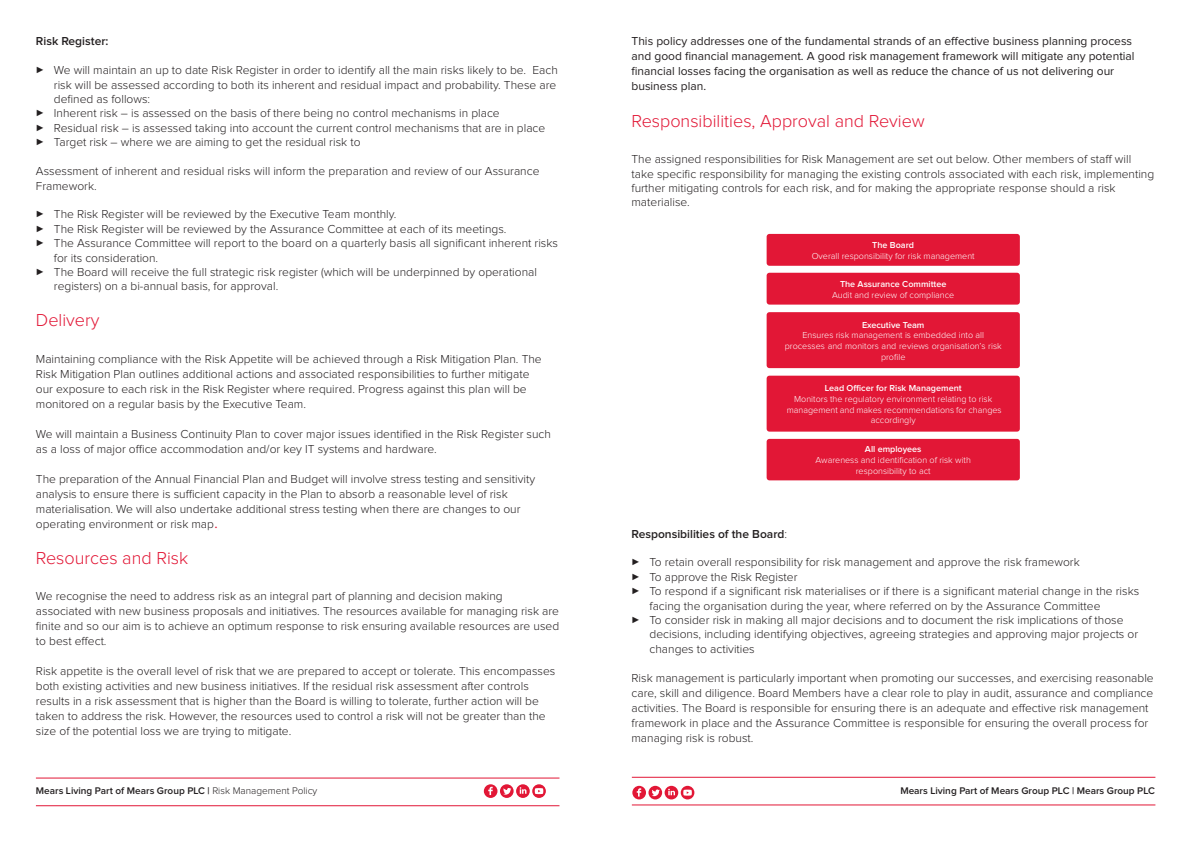
<style>
.page{position:relative;width:1191px;height:842px;background:#fff}
.page>*{position:absolute;margin:0;border:0;box-sizing:border-box;transform-origin:0 0}
.t1{font:300 18px "Proxima Nova";color:#e21736}
.t2{font:300 12px/15px "Proxima Nova";color:#231f20}
.t3{font:12px/15px "Proxima Nova";color:#231f20}
.t4{font:600 12px "Proxima Nova";color:#231f20}
.t5{font:600 10px "Proxima Nova";color:#231f20}
.t6{font:300 9px/10.8px "Proxima Nova";color:#fff;text-align:center}
.t7{font:600 9px "Proxima Nova";color:#fff}
.s1{font-size:18px;color:#e21736}
.s2{font-weight:300}
</style>
<div class="page">
<hr style="left:36px;top:778px;width:523px;height:1px;background:#e21736">
<hr style="left:36px;top:805px;width:523px;height:1px;background:#e21736">
<svg style="left:484px;top:784px;width:62px;height:14px"></svg>
<svg style="left:632px;top:786px;width:62px;height:13px"></svg>
<hr style="left:632px;top:777px;width:523px;height:1px;background:#e21736">
<hr style="left:632px;top:805px;width:523px;height:1px;background:#e21736">
<div style="left:766px;top:234px;width:253px;height:32px;background:#e21736;border-radius:3px"></div>
<div style="left:766px;top:273px;width:253px;height:32px;background:#e21736;border-radius:3px"></div>
<div style="left:766px;top:312px;width:253px;height:56px;background:#e21736;border-radius:3px"></div>
<div style="left:766px;top:376px;width:253px;height:56px;background:#e21736;border-radius:3px"></div>
<div style="left:766px;top:439px;width:253px;height:41px;background:#e21736;border-radius:3px"></div>
<p class="t4" style="left:36px;top:36px;width:74px">Risk Register:</p>
<p class="t2" style="left:54px;top:64px;width:505px;line-height:14.4px">We will maintain an up to date Risk Register in order to identify all the main risks likely to be. Each risk will be assessed according to both its inherent and residual impact and probability. These are defined as follows:</p>
<p class="t2" style="left:54px;top:107px;width:447px">Inherent risk – is assessed on the basis of there being no control mechanisms in place</p>
<p class="t2" style="left:54px;top:121px;width:493px">Residual risk – is assessed taking into account the current control mechanisms that are in place</p>
<p class="t2" style="left:54px;top:135px;width:308px">Target risk – where we are aiming to get the residual risk to</p>
<p class="t2" style="left:36px;top:164px;width:505px;line-height:14.4px">Assessment of inherent and residual risks will inform the preparation and review of our Assurance<br>Framework.</p>
<p class="t2" style="left:54px;top:207px;width:344px">The Risk Register will be reviewed by the Executive Team monthly.</p>
<p class="t2" style="left:54px;top:222px;width:454px">The Risk Register will be reviewed by the Assurance Committee at each of its meetings.</p>
<p class="t2" style="left:54px;top:236px;width:505px;line-height:14.4px">The Assurance Committee will report to the board on a quarterly basis all significant inherent risks for its consideration.</p>
<p class="t2" style="left:54px;top:265px;width:484px;line-height:14.4px">The Board will receive the full strategic risk register (which will be underpinned by operational registers) on a bi-annual basis, for approval.</p>
<p class="t1" style="left:36px;top:312px;width:65px">Delivery</p>
<p class="t2" style="left:36px;top:352px;width:507px">Maintaining compliance with the Risk Appetite will be achieved through a Risk Mitigation Plan. The Risk Mitigation Plan outlines additional actions and associated responsibilities to further mitigate our exposure to each risk in the Risk Register where required. Progress against this plan will be monitored on a regular basis by the Executive Team.</p>
<p class="t2" style="left:36px;top:427px;width:516px">We will maintain a Business Continuity Plan to cover major issues identified in the Risk Register such as a loss of major office accommodation and/or key IT systems and hardware.</p>
<p class="t2" style="left:36px;top:472px;width:501px">The preparation of the Annual Financial Plan and Budget will involve stress testing and sensitivity analysis to ensure there is sufficient capacity in the Plan to absorb a reasonable level of risk materialisation. We will also undertake additional stress testing when there are changes to our operating environment or risk map<span class="s1">.</span></p>
<p class="t1" style="left:36px;top:549px;width:154px">Resources and Risk</p>
<p class="t2" style="left:36px;top:589px;width:525px">We recognise the need to address risk as an integral part of planning and decision making associated with new business proposals and initiatives. The resources available for managing risk are finite and so our aim is to achieve an optimum response to risk ensuring available resources are used to best effect.</p>
<p class="t2" style="left:36px;top:664px;width:521px">Risk appetite is the overall level of risk that we are prepared to accept or tolerate. This encompasses both existing activities and new business initiatives. If the residual risk assessment after controls results in a risk assessment that is higher than the Board is willing to tolerate, further action will be taken to address the risk. However, the resources used to control a risk will not be greater than the size of the potential loss we are trying to mitigate.</p>
<p class="t5" style="left:36px;top:786px;width:283px">Mears Living Part of Mears Group PLC | <span class="s2">Risk Management Policy</span></p>
<p class="t3" style="left:631px;top:35px;width:504px">This policy addresses one of the fundamental strands of an effective business planning process and good financial management. A good risk management framework will mitigate any potential financial losses facing the organisation as well as reduce the chance of us not delivering our business plan.</p>
<p class="t1" style="left:631px;top:113px;width:295px">Responsibilities, Approval and Review</p>
<p class="t2" style="left:631px;top:152px;width:524px;line-height:14.4px">The assigned responsibilities for Risk Management are set out below. Other members of staff will take specific responsibility for managing the existing controls associated with each risk, implementing further mitigating controls for each risk, and for making the appropriate response should a risk materialise.</p>
<p class="t7" style="left:872px;top:241px;width:43px">The Board</p>
<p class="t6" style="left:811px;top:251px;width:164px">Overall responsibility for risk management</p>
<p class="t7" style="left:840px;top:280px;width:108px">The Assurance Committee</p>
<p class="t6" style="left:832px;top:290px;width:124px">Audit and review of compliance</p>
<p class="t7" style="left:862px;top:320px;width:64px">Executive Team</p>
<p class="t6" style="left:802px;top:330px;width:183px">Ensures risk management is embedded into all</p>
<p class="t6" style="left:784px;top:341px;width:218px">processes and monitors and reviews organisation’s risk profile</p>
<p class="t7" style="left:824px;top:384px;width:138px">Lead Officer for Risk Management</p>
<p class="t6" style="left:794px;top:394px;width:200px">Monitors the regulatory environment relating to risk</p>
<p class="t6" style="left:786px;top:405px;width:216px">management and makes recommendations for changes accordingly</p>
<p class="t7" style="left:865px;top:445px;width:58px">All employees</p>
<p class="t6" style="left:815px;top:455px;width:157px">Awareness and identification of risk with</p>
<p class="t6" style="left:855px;top:466px;width:76px">responsibility to act</p>
<p class="t4" style="left:631px;top:528px;width:157px">Responsibilities of the Board<span class="s2">:</span></p>
<p class="t2" style="left:649px;top:555px;width:432px">To retain overall responsibility for risk management and approve the risk framework</p>
<p class="t2" style="left:649px;top:570px;width:149px">To approve the Risk Register</p>
<p class="t2" style="left:649px;top:584px;width:491px;line-height:14.4px">To respond if a significant risk materialises or if there is a significant material change in the risks facing the organisation during the year, where referred on by the Assurance Committee</p>
<p class="t2" style="left:649px;top:613px;width:490px;line-height:14.4px">To consider risk in making all major decisions and to document the risk implications of those decisions, including identifying objectives, agreeing strategies and approving major projects or changes to activities</p>
<p class="t2" style="left:631px;top:671px;width:524px">Risk management is particularly important when promoting our successes, and exercising reasonable care, skill and diligence. Board Members have a clear role to play in audit, assurance and compliance activities. The Board is responsible for ensuring there is an adequate and effective risk management framework in place and the Assurance Committee is responsible for ensuring the overall process for managing risk is robust.</p>
<p class="t5" style="left:900px;top:786px;width:256px">Mears Living Part of Mears Group PLC | Mears Group PLC</p>
</div>
